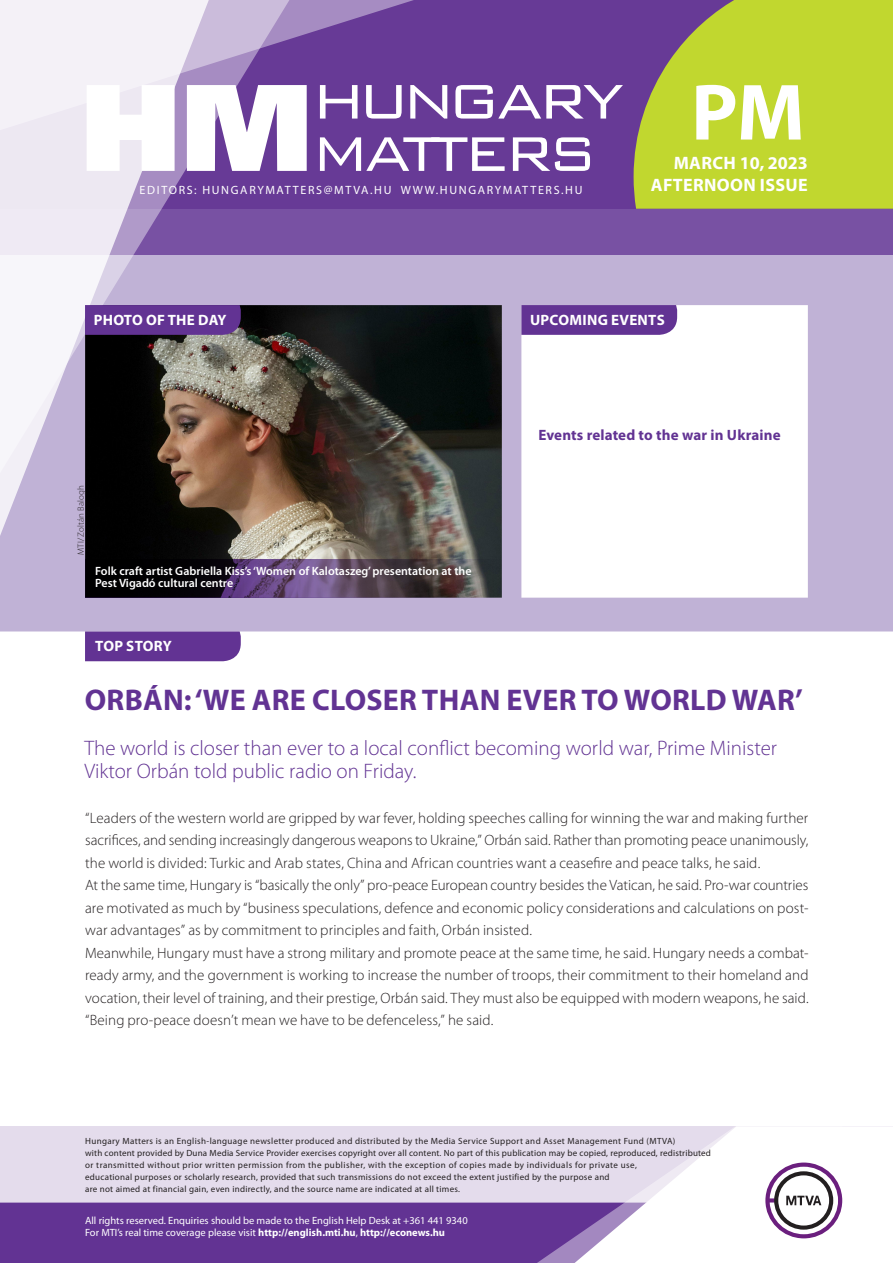
<style>
.page{position:relative;width:893px;height:1263px;background:#fff}
.page>*{position:absolute;margin:0;border:0;box-sizing:border-box;transform-origin:0 0}
.t1{font:700 80.55px "Myriad Pro";color:#fff}
._00_borito_cimsor{font:700 30px "Myriad Pro";letter-spacing:.01em;color:#623393}
._00_borito_alcimsor{font:300 21px/22.5px "Myriad Pro";color:#623393}
.t2{font:700 18px/22.5px "Myriad Pro";letter-spacing:.02em;color:#fff;text-align:right}
._03_kenyer_szöveg-1{font:300 15px/22.5px "Myriad Pro";letter-spacing:.01em;color:#231f20;text-align:justify}
.t3{font:700 15px "Myriad Pro";letter-spacing:.02em;color:#fff}
._00_borito_cimsorkic{font:700 15px "Myriad Pro";letter-spacing:.01em;color:#623393}
._04_kepalairas{font:600 12px/12px "Myriad Pro";color:#fff}
.t4{font:12px "Myriad Pro";letter-spacing:.14em;color:#fff}
.t5{font:10.5px/12px "Myriad Pro";color:#fff}
.t6{font:9px/12px "Myriad Pro";letter-spacing:.03em;color:#231f20}
._03_kenyer_szöveg-1-2{font:300 9px "Myriad Pro";letter-spacing:.03em;color:#231f20}
.s1{font-weight:700}
</style>
<div class="page">
<div style="left:0;top:1126px;width:893px;height:137px;background:#e4dcec"></div>
<div style="left:0;top:1202px;width:506px;height:61px;background:#623393"></div>
<div style="left:506px;top:1202px;width:43px;height:61px;background:#623393"></div>
<svg style="left:549px;top:1126px;width:344px;height:137px;fill:#fff"></svg>
<svg style="left:765px;top:1162px;width:77px;height:76px;background:#c5b8c8"></svg>
<svg style="left:0;top:255px;width:893px;height:376px"></svg>
<div style="left:0;top:0;width:893px;height:255px;background:linear-gradient(to bottom,#633493,#72489e)"></div>
<svg style="left:634px;top:0;width:259px;height:209px;background:#b8c738"></svg>
<img style="left:225px;top:221px;width:83px;height:287px">
<svg style="left:225px;top:0;width:257px;height:221px;background:#744c9f"></svg>
<svg style="left:0;top:0;width:225px;height:610px"></svg>
<svg style="left:87px;top:85px;width:88px;height:86px"></svg>
<svg style="left:187px;top:85px;width:120px;height:86px"></svg>
<svg style="left:320px;top:85px;width:37px;height:34px"></svg>
<svg style="left:366px;top:85px;width:36px;height:34px"></svg>
<svg style="left:410px;top:85px;width:37px;height:34px"></svg>
<svg style="left:455px;top:85px;width:168px;height:34px"></svg>
<svg style="left:320px;top:137px;width:185px;height:34px"></svg>
<svg style="left:513px;top:137px;width:77px;height:34px"></svg>
<div style="left:85px;top:631px;width:156px;height:30px;background:#623393"></div>
<svg style="left:521px;top:305px;width:156px;height:30px;background:#653795"></svg>
<svg style="left:85px;top:305px;width:156px;height:30px;background:#613391"></svg>
<svg style="left:85px;top:559px;width:417px;height:39px;background:#3b2e40"></svg>
<p class="t4" style="left:140px;top:182px;width:444px">EDITORS: HUNGARYMATTERS@MTVA.HU WWW.HUNGARYMATTERS.HU</p>
<h1 class="t1" style="left:691px;top:60px;width:115px">PM</h1>
<p class="t2" style="left:651px;top:151px;width:159px">March 10, 2023<br>AFTERNOON ISSUE</p>
<p class="t3" style="left:94px;top:310px;width:134px">PHOTO OF THE DAY</p>
<p class="t3" style="left:530px;top:310px;width:136px">UPCOMING EVENTS</p>
<p class="_03_kenyer_szöveg-1-2" style="left:76px;top:555px;width:72px;rotate:-90deg">MTI/Zoltán Balogh</p>
<p class="_04_kepalairas" style="left:95px;top:564px;width:378px">Folk craft artist Gabriella Kiss’s ‘Women of Kalotaszeg’ presentation at the<br>Pest Vigadó cultural centre</p>
<p class="t3" style="left:95px;top:636px;width:78px">TOP STORY</p>
<p class="_00_borito_cimsorkic" style="left:538px;top:425px;width:244px">Events related to the war in Ukraine</p>
<p class="_00_borito_cimsor" style="left:85px;top:680px;width:719px">ORBÁN: ‘WE ARE CLOSER THAN EVER TO WORLD WAR’</p>
<p class="_00_borito_alcimsor" style="left:85px;top:737px;width:694px">The world is closer than ever to a local conflict becoming world war, Prime Minister<br>Viktor Orbán told public radio on Friday.</p>
<p class="_03_kenyer_szöveg-1" style="left:85px;top:806px;width:725px">“Leaders of the western world are gripped by war fever, holding speeches calling for winning the war and making further sacrifices, and sending increasingly dangerous weapons to Ukraine,” Orbán said. Rather than promoting peace unanimously, the world is divided: Turkic and Arab states, China and African countries want a ceasefire and peace talks, he said.</p>
<p class="_03_kenyer_szöveg-1" style="left:85px;top:874px;width:725px">At the same time, Hungary is “basically the only” pro-peace European country besides the Vatican, he said. Pro-war countries are motivated as much by “business speculations, defence and economic policy considerations and calculations on post&shy;war advantages” as by commitment to principles and faith, Orbán insisted.</p>
<p class="_03_kenyer_szöveg-1" style="left:85px;top:941px;width:725px">Meanwhile, Hungary must have a strong military and promote peace at the same time, he said. Hungary needs a combat&shy;ready army, and the government is working to increase the number of troops, their commitment to their homeland and vocation, their level of training, and their prestige, Orbán said. They must also be equipped with modern weapons, he said. “Being pro-peace doesn’t mean we have to be defenceless,” he said.</p>
<p class="t6" style="left:85px;top:1134px;width:627px">Hungary Matters is an English-language newsletter produced and distributed by the Media Service Support and Asset Management Fund (MTVA)<br>with content provided by Duna Media Service Provider exercises copyright over all content. No part of this publication may be copied, reproduced, redistributed or transmitted without prior written permission from the publisher, with the exception of copies made by individuals for private use,<br>educational purposes or scholarly research, provided that such transmissions do not exceed the extent justified by the purpose and<br>are not aimed at financial gain, even indirectly, and the source name are indicated at all times.</p>
<p class="t5" style="left:85px;top:1214px;width:384px">All rights reserved. Enquiries should be made to the English Help Desk at +361 441 9340<br>For MTI’s real time coverage please visit <span class="s1">http://english.mti.hu</span>, <span class="s1">http://econews.hu</span></p>
</div>
